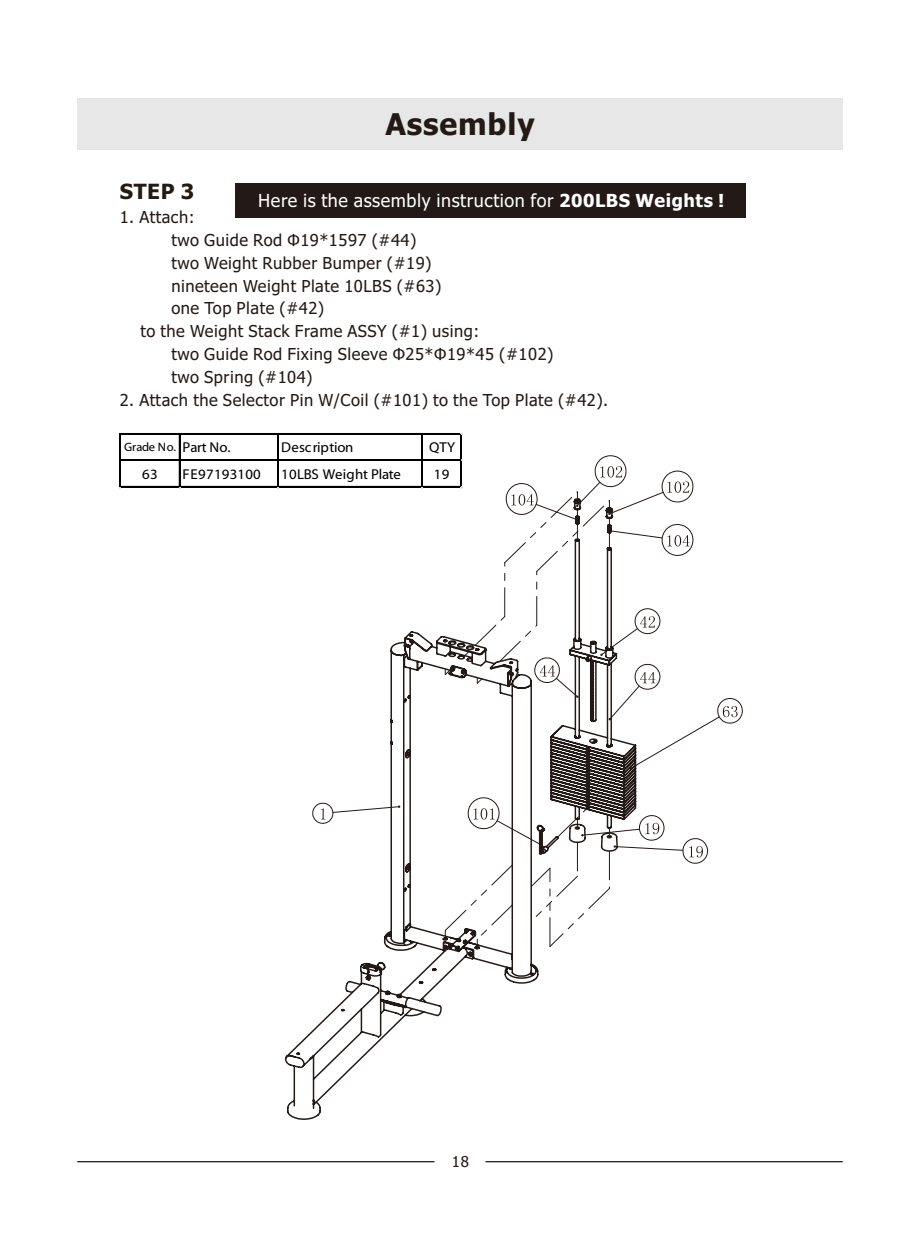
<style>
.page{position:relative;width:920px;height:1239px;background:#fff}
.page>*{position:absolute;margin:0;border:0;box-sizing:border-box;transform-origin:0 0}
.t1{font:700 30px "Tahoma";letter-spacing:.03em;color:#231916}
.t2{font:700 21px "Tahoma";color:#231916}
.t3{font:18px "Tahoma";letter-spacing:.03em;color:#fff}
.t4{font:16.5px "Tahoma";letter-spacing:.03em;color:#231916}
.t5{font:15px "Tahoma";color:#231916}
.t6{font:14.4px "Myriad Web";letter-spacing:.015em;color:#000}
.t7{font:14.4px "Myriad Web";letter-spacing:-.01em;color:#000}
.t8{font:14.4px "Myriad Web";letter-spacing:-.005em;color:#000}
.t9{font:12.15px "Myriad Web";letter-spacing:-.025em;color:#000}
.s1{font-size:14.4px}
.s2{font-weight:700}
</style>
<div class="page">
<div style="left:235px;top:183px;width:511px;height:34px;background:#231916"></div>
<div style="left:77px;top:99px;width:766px;height:51px;background:#e7e7e7"></div>
<hr style="left:77px;top:1161px;width:357px;height:1px;background:#231916">
<hr style="left:485px;top:1161px;width:358px;height:1px;background:#231916">
<hr style="left:121px;top:433px;width:341px;height:2px;background:#000">
<hr style="left:121px;top:460px;width:341px;height:1px;background:#000">
<hr style="left:120px;top:433px;width:1px;height:54px;background:#000">
<hr style="left:179px;top:435px;width:1px;height:52px;background:#000">
<hr style="left:278px;top:435px;width:1px;height:52px;background:#000">
<hr style="left:421px;top:435px;width:2px;height:52px;background:#000">
<hr style="left:121px;top:486px;width:341px;height:1px;background:#000">
<hr style="left:460px;top:435px;width:1px;height:52px;background:#000">
<hr style="left:461px;top:435px;width:1px;height:52px;background:#000">
<svg style="left:312px;top:455px;width:431px;height:409px"></svg>
<svg style="left:332px;top:481px;width:388px;height:370px"></svg>
<svg style="left:285px;top:497px;width:353px;height:623px"></svg>
<svg style="left:442px;top:864px;width:71px;height:85px"></svg>
<svg style="left:530px;top:806px;width:80px;height:141px"></svg>
<svg style="left:460px;top:486px;width:150px;height:198px"></svg>
<svg style="left:444px;top:669px;width:7px;height:7px"></svg>
<h1 class="t1" style="left:385px;top:112px;width:151px">Assembly</h1>
<p class="t2" style="left:120px;top:183px;width:76px">STEP 3</p>
<p class="t4" style="left:120px;top:210px;width:76px">1. Attach:</p>
<p class="t4" style="left:171px;top:233px;width:246px">two Guide Rod Φ19*1597 (#44)</p>
<p class="t4" style="left:171px;top:256px;width:262px">two Weight Rubber Bumper (#19)</p>
<p class="t4" style="left:171px;top:279px;width:272px">nineteen Weight Plate 10LBS (#63)</p>
<p class="t4" style="left:171px;top:302px;width:154px">one Top Plate (#42)</p>
<p class="t4" style="left:140px;top:325px;width:340px">to the Weight Stack Frame ASSY (#1) using:</p>
<p class="t4" style="left:171px;top:348px;width:384px">two Guide Rod Fixing Sleeve Φ25*Φ19*45 (#102)</p>
<p class="t4" style="left:171px;top:370px;width:143px">two Spring (#104)</p>
<p class="t4" style="left:120px;top:393px;width:490px">2. Attach the Selector Pin W/Coil (#101) to the Top Plate (#42).</p>
<p class="t9" style="left:124px;top:442px;width:108px">Grade No. <span class="s1">Part No.</span></p>
<p class="t8" style="left:281px;top:442px;width:74px">Description</p>
<p class="t6" style="left:429px;top:442px;width:28px">QTY</p>
<p class="t6" style="left:142px;top:468px;width:17px">63</p>
<p class="t6" style="left:183px;top:468px;width:80px">FE97193100</p>
<p class="t7" style="left:281px;top:468px;width:121px">10LBS Weight Plate</p>
<p class="t6" style="left:434px;top:468px;width:17px">19</p>
<p class="t3" style="left:258px;top:194px;width:468px">Here is the assembly instruction for <span class="s2">200LBS Weights !</span></p>
<p class="t5" style="left:452px;top:1156px;width:19px">18</p>
</div>
